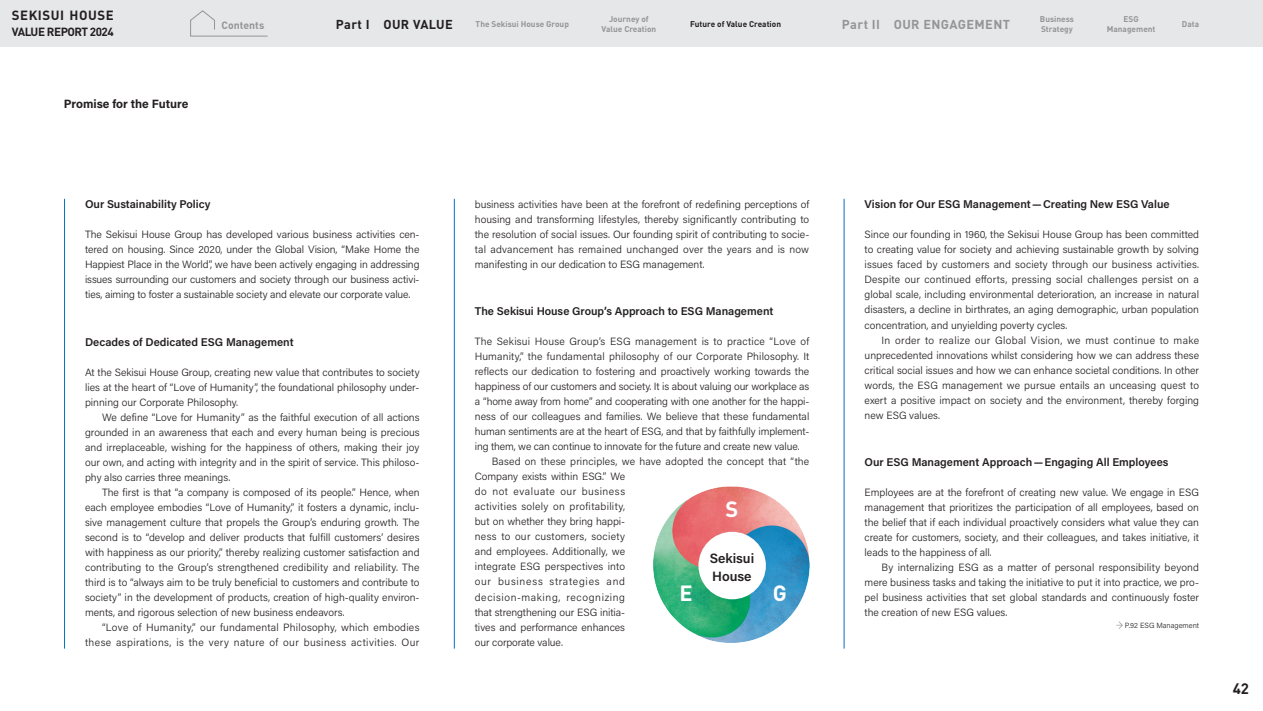
<style>
.page{position:relative;width:1263px;height:711px;background:#fff}
.page>*{position:absolute;margin:0;border:0;box-sizing:border-box;transform-origin:0 0}
.t1{font:700 21.75px "DINOT";color:#fff}
.t2{font:700 15px "DINOT";color:#231f20}
.t3{font:600 13.5px/18px "Acumin Pro";color:#231f20}
.t4{font:700 13.2px "DINOT";letter-spacing:.04em;color:#231f20}
.t5{font:700 12.75px "DINOT";letter-spacing:.03em;color:#939598}
.t6{font:700 12.75px "DINOT";letter-spacing:.03em;color:#231f20}
.t7{font:700 12px "Acumin Pro";letter-spacing:-.005em;color:#231f20}
.t8{font:700 11.7px "DINOT";letter-spacing:-.04em;color:#231f20}
.t9{font:600 11.25px "Acumin Pro";color:#231f20}
.t10{font:300 10.5px/15px "Acumin Pro";color:#231f20;text-align:justify}
.t11{font:300 10.5px/15px "Acumin Pro";letter-spacing:.03em;color:#231f20;text-align:right}
.t12{font:300 10.5px "Acumin Pro";letter-spacing:.025em;color:#231f20}
.t13{font:300 10.5px "Acumin Pro";letter-spacing:.055em;color:#231f20}
.t14{font:300 10.5px "Acumin Pro";letter-spacing:.05em;color:#231f20}
.t15{font:300 10.5px "Acumin Pro";letter-spacing:.07em;color:#231f20}
.t16{font:700 10.5px "DINOT";color:#939598}
.t17{font:700 8.25px/9.8px "DINOT";color:#939598;text-align:center}
.t18{font:700 8.25px "DINOT";color:#231f20}
.t19{font:300 7.5px "Acumin Pro";color:#231f20}
</style>
<div class="page">
<svg style="left:1116px;top:621px;width:7px;height:7px"></svg>
<img style="left:653px;top:486px;width:157px;height:157px">
<div style="left:698px;top:531px;width:68px;height:68px;background:#fff;border-radius:50%"></div>
<hr style="left:64px;top:199px;width:1px;height:449px;background:#0073bc">
<hr style="left:454px;top:199px;width:1px;height:449px;background:#0073bc">
<hr style="left:844px;top:199px;width:1px;height:449px;background:#0073bc">
<div style="left:0;top:0;width:1263px;height:47px;background:#e6e7e9"></div>
<svg style="left:190px;top:10px;width:78px;height:27px"></svg>
<p class="t4" style="left:12px;top:5px;width:103px">SEKISUI HOUSE</p>
<p class="t8" style="left:12px;top:23px;width:103px">VALUE REPORT 2024</p>
<p class="t7" style="left:64px;top:95px;width:126px">Promise for the Future</p>
<p class="t17" style="left:602px;top:13px;width:56px">Journey of<br>Value Creation</p>
<p class="t17" style="left:1040px;top:13px;width:36px">Business</p>
<p class="t17" style="left:1041px;top:23px;width:33px">Strategy</p>
<p class="t17" style="left:1107px;top:13px;width:50px">ESG<br>Management</p>
<p class="t17" style="left:1182px;top:18px;width:19px">Data</p>
<p class="t16" style="left:222px;top:17px;width:44px">Contents</p>
<p class="t6" style="left:336px;top:14px;width:118px">Part I OUR VALUE</p>
<p class="t17" style="left:476px;top:18px;width:95px">The Sekisui House Group</p>
<p class="t18" style="left:690px;top:17px;width:92px">Future of Value Creation</p>
<p class="t5" style="left:842px;top:14px;width:170px">Part II OUR ENGAGEMENT</p>
<p class="t9" style="left:85px;top:196px;width:127px">Our Sustainability Policy</p>
<p class="t10" style="left:85px;top:227px;width:336px">The Sekisui House Group has developed various business activities cen&shy;tered on housing. Since 2020, under the Global Vision, “Make Home the Happiest Place in the World”, we have been actively engaging in addressing issues surrounding our customers and society through our business activi&shy;ties, aiming to foster a sustainable society and elevate our corporate value.</p>
<p class="t9" style="left:85px;top:334px;width:210px">Decades of Dedicated ESG Management</p>
<p class="t10" style="left:85px;top:364px;width:336px">At the Sekisui House Group, creating new value that contributes to society lies at the heart of “Love of Humanity”, the foundational philosophy under&shy;pinning our Corporate Philosophy.</p>
<p class="t10" style="left:85px;top:409px;width:336px;text-indent:17px">We define “Love for Humanity” as the faithful execution of all actions grounded in an awareness that each and every human being is precious and irreplaceable, wishing for the happiness of others, making their joy our own, and acting with integrity and in the spirit of service. This philoso&shy;phy also carries three meanings.</p>
<p class="t10" style="left:85px;top:484px;width:336px;text-indent:17px">The first is that “a company is composed of its people.” Hence, when each employee embodies “Love of Humanity,” it fosters a dynamic, inclu&shy;sive management culture that propels the Group’s enduring growth. The second is to “develop and deliver products that fulfill customers’ desires with happiness as our priority,” thereby realizing customer satisfaction and contributing to the Group’s strengthened credibility and reliability. The third is to “always aim to be truly beneficial to customers and contribute to society” in the development of products, creation of high-quality environ&shy;ments, and rigorous selection of new business endeavors.</p>
<p class="t11" style="left:85px;top:619px;width:336px">“Love of Humanity,” our fundamental Philosophy, which embodies these aspirations, is the very nature of our business activities. Our</p>
<p class="t10" style="left:475px;top:196px;width:336px">business activities have been at the forefront of redefining perceptions of housing and transforming lifestyles, thereby significantly contributing to the resolution of social issues. Our founding spirit of contributing to socie&shy;tal advancement has remained unchanged over the years and is now manifesting in our dedication to ESG management.</p>
<p class="t9" style="left:475px;top:303px;width:300px">The Sekisui House Group’s Approach to ESG Management</p>
<p class="t12" style="left:475px;top:334px;width:336px">The Sekisui House Group’s ESG management is to practice “Love of</p>
<p class="t10" style="left:475px;top:348px;width:336px">Humanity,” the fundamental philosophy of our Corporate Philosophy. It</p>
<p class="t10" style="left:475px;top:363px;width:336px">reflects our dedication to fostering and proactively working towards the</p>
<p class="t10" style="left:475px;top:378px;width:336px">happiness of our customers and society. It is about valuing our workplace as</p>
<p class="t10" style="left:475px;top:393px;width:336px">a “home away from home” and cooperating with one another for the happi-</p>
<p class="t10" style="left:475px;top:408px;width:336px">ness of our colleagues and families. We believe that these fundamental</p>
<p class="t10" style="left:475px;top:423px;width:336px">human sentiments are at the heart of ESG, and that by faithfully implement-</p>
<p class="t10" style="left:475px;top:438px;width:326px">ing them, we can continue to innovate for the future and create new value.</p>
<p class="t10" style="left:492px;top:453px;width:319px">Based on these principles, we have adopted the concept that “the</p>
<p class="t10" style="left:475px;top:468px;width:152px">Company exists within ESG.” We</p>
<p class="t14" style="left:475px;top:484px;width:152px">do not evaluate our business</p>
<p class="t12" style="left:475px;top:499px;width:152px">activities solely on profitability,</p>
<p class="t10" style="left:475px;top:513px;width:152px">but on whether they bring happi-</p>
<p class="t11" style="left:475px;top:528px;width:152px">ness to our customers, society</p>
<p class="t10" style="left:475px;top:543px;width:152px">and employees. Additionally, we</p>
<p class="t10" style="left:475px;top:558px;width:152px">integrate ESG perspectives into</p>
<p class="t15" style="left:475px;top:574px;width:152px">our business strategies and</p>
<p class="t13" style="left:475px;top:589px;width:152px">decision-making, recognizing</p>
<p class="t10" style="left:475px;top:603px;width:152px">that strengthening our ESG initia-</p>
<p class="t10" style="left:475px;top:618px;width:152px">tives and performance enhances</p>
<p class="t10" style="left:475px;top:633px;width:90px">our corporate value.</p>
<h1 class="t1" style="left:725px;top:492px;width:14px">S</h1>
<p class="t3" style="left:710px;top:548px;width:46px">Sekisui<br>House</p>
<h1 class="t1" style="left:773px;top:576px;width:16px">G</h1>
<h1 class="t1" style="left:680px;top:576px;width:15px">E</h1>
<p class="t9" style="left:865px;top:196px;width:306px">Vision for Our ESG Management—Creating New ESG Value</p>
<p class="t10" style="left:865px;top:227px;width:336px">Since our founding in 1960, the Sekisui House Group has been committed to creating value for society and achieving sustainable growth by solving issues faced by customers and society through our business activities.<br>Despite our continued efforts, pressing social challenges persist on a global scale, including environmental deterioration, an increase in natural disasters, a decline in birthrates, an aging demographic, urban population concentration, and unyielding poverty cycles.</p>
<p class="t10" style="left:865px;top:332px;width:336px;text-indent:17px">In order to realize our Global Vision, we must continue to make unprecedented innovations whilst considering how we can address these critical social issues and how we can enhance societal conditions. In other words, the ESG management we pursue entails an unceasing quest to exert a positive impact on society and the environment, thereby forging new ESG values.</p>
<p class="t9" style="left:865px;top:454px;width:305px">Our ESG Management Approach—Engaging All Employees</p>
<p class="t10" style="left:865px;top:484px;width:336px">Employees are at the forefront of creating new value. We engage in ESG management that prioritizes the participation of all employees, based on the belief that if each individual proactively considers what value they can create for customers, society, and their colleagues, and takes initiative, it leads to the happiness of all.</p>
<p class="t10" style="left:865px;top:559px;width:336px;text-indent:17px">By internalizing ESG as a matter of personal responsibility beyond mere business tasks and taking the initiative to put it into practice, we pro&shy;pel business activities that set global standards and continuously foster the creation of new ESG values.</p>
<p class="t19" style="left:1125px;top:619px;width:76px">P.92 ESG Management</p>
<h2 class="t2" style="left:1233px;top:676px;width:18px">42</h2>
</div>
